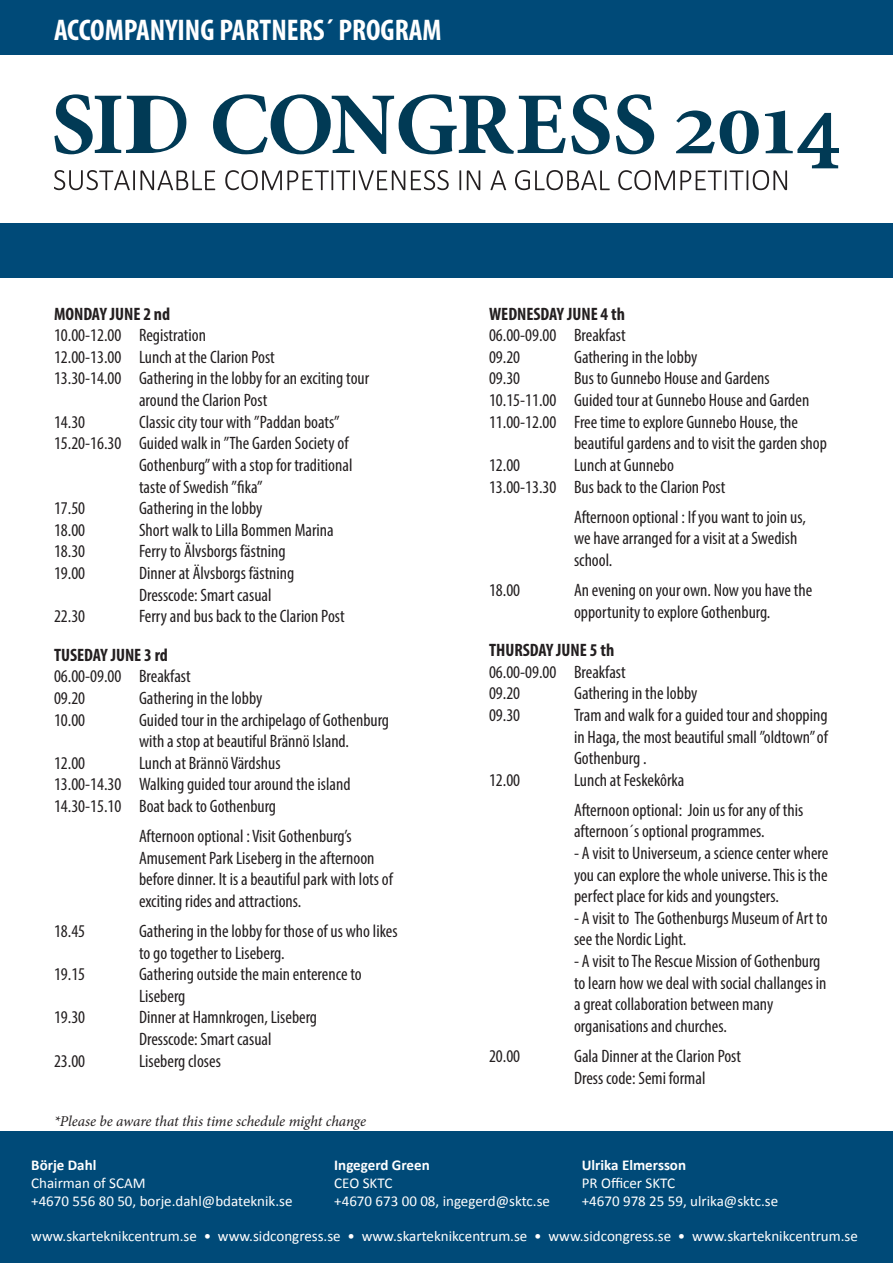
<style>
.page{position:relative;width:893px;height:1263px;background:#fff}
.page>*{position:absolute;margin:0;border:0;box-sizing:border-box;transform-origin:0 0}
.t1{font:700 condensed 30px "Myriad Pro";color:#fff}
.t2{font:condensed 18px/21.6px "Myriad Pro";color:#231f20}
.t3{font:700 condensed 18px "Myriad Pro";color:#231f20}
.t4{font:15px "Calibri";color:#fff}
.t5{font:italic 15px "Minion Pro";letter-spacing:-.005em;color:#231f20}
.t6{font:700 15px "Calibri";color:#fff}
</style>
<div class="page">
<div style="left:0;top:1131px;width:893px;height:132px;background:#004a78"></div>
<svg style="left:54px;top:170px;width:161px;height:20px"></svg>
<svg style="left:411px;top:170px;width:38px;height:20px"></svg>
<svg style="left:459px;top:170px;width:2px;height:20px"></svg>
<svg style="left:467px;top:170px;width:13px;height:20px"></svg>
<svg style="left:490px;top:170px;width:16px;height:20px"></svg>
<svg style="left:515px;top:170px;width:95px;height:20px"></svg>
<svg style="left:225px;top:170px;width:180px;height:20px"></svg>
<svg style="left:54px;top:94px;width:132px;height:60px"></svg>
<svg style="left:213px;top:94px;width:397px;height:60px"></svg>
<svg style="left:616px;top:94px;width:223px;height:96px"></svg>
<div style="left:0;top:0;width:893px;height:54px;background:#004a78"></div>
<div style="left:0;top:223px;width:893px;height:54px;background:#004a78"></div>
<p class="t1" style="left:54px;top:11px;width:389px">ACCOMPANYING PARTNERS´ PROGRAM</p>
<p class="t3" style="left:54px;top:302px;width:118px">MONDAY JUNE 2 nd</p>
<p class="t2" style="left:54px;top:324px;width:154px">10.00-12.00 Registration</p>
<p class="t2" style="left:54px;top:346px;width:222px">12.00-13.00 Lunch at the Clarion Post</p>
<p class="t2" style="left:139px;top:367px;width:232px;text-indent:-85px">13.30-14.00 Gathering in the lobby for an exciting tour around the Clarion Post</p>
<p class="t2" style="left:54px;top:411px;width:33px">14.30</p>
<p class="t2" style="left:139px;top:411px;width:202px">Classic city tour with ”Paddan boats”</p>
<p class="t2" style="left:54px;top:432px;width:300px;text-align:right">15.20-16.30 Guided walk in ”The Garden Society of<br>Gothenburg” with a stop for traditional</p>
<p class="t2" style="left:139px;top:475px;width:125px">taste of Swedish ”fika”</p>
<p class="t2" style="left:54px;top:497px;width:33px">17.50</p>
<p class="t2" style="left:139px;top:497px;width:125px">Gathering in the lobby</p>
<p class="t2" style="left:54px;top:519px;width:33px">18.00</p>
<p class="t2" style="left:139px;top:519px;width:196px">Short walk to Lilla Bommen Marina</p>
<p class="t2" style="left:54px;top:540px;width:33px">18.30</p>
<p class="t2" style="left:139px;top:540px;width:148px">Ferry to Älvsborgs fästning</p>
<p class="t2" style="left:54px;top:562px;width:33px">19.00</p>
<p class="t2" style="left:139px;top:562px;width:157px">Dinner at Älvsborgs fästning</p>
<p class="t2" style="left:139px;top:583px;width:134px">Dresscode: Smart casual</p>
<p class="t2" style="left:54px;top:605px;width:33px">22.30</p>
<p class="t2" style="left:139px;top:605px;width:207px">Ferry and bus back to the Clarion Post</p>
<p class="t3" style="left:54px;top:643px;width:116px">TUSEDAY JUNE 3 rd</p>
<p class="t2" style="left:54px;top:665px;width:138px">06.00-09.00 Breakfast</p>
<p class="t2" style="left:54px;top:687px;width:33px">09.20</p>
<p class="t2" style="left:139px;top:687px;width:125px">Gathering in the lobby</p>
<p class="t2" style="left:54px;top:708px;width:33px">10.00</p>
<p class="t2" style="left:139px;top:708px;width:252px">Guided tour in the archipelago of Gothenburg with a stop at beautiful Brännö Island.</p>
<p class="t2" style="left:54px;top:752px;width:33px">12.00</p>
<p class="t2" style="left:139px;top:752px;width:143px">Lunch at Brännö Värdshus</p>
<p class="t2" style="left:54px;top:773px;width:298px">13.00-14.30 Walking guided tour around the island</p>
<p class="t2" style="left:54px;top:795px;width:224px">14.30-15.10 Boat back to Gothenburg</p>
<p class="t2" style="left:139px;top:825px;width:214px">Afternoon optional : Visit Gothenburg’s</p>
<p class="t2" style="left:139px;top:847px;width:255px">Amusement Park Liseberg in the afternoon before dinner. It is a beautiful park with lots of exciting rides and attractions.</p>
<p class="t2" style="left:54px;top:920px;width:33px">18.45</p>
<p class="t2" style="left:139px;top:920px;width:260px">Gathering in the lobby for those of us who likes to go together to Liseberg.</p>
<p class="t2" style="left:54px;top:963px;width:33px">19.15</p>
<p class="t2" style="left:139px;top:963px;width:224px">Gathering outside the main enterence to</p>
<p class="t2" style="left:139px;top:985px;width:48px">Liseberg</p>
<p class="t2" style="left:54px;top:1006px;width:33px">19.30</p>
<p class="t2" style="left:139px;top:1006px;width:180px">Dinner at Hamnkrogen, Liseberg</p>
<p class="t2" style="left:139px;top:1028px;width:134px">Dresscode: Smart casual</p>
<p class="t2" style="left:54px;top:1049px;width:33px">23.00</p>
<p class="t2" style="left:139px;top:1049px;width:83px">Liseberg closes</p>
<p class="t5" style="left:54px;top:1111px;width:314px">*Please be aware that this time schedule might change</p>
<p class="t3" style="left:489px;top:302px;width:137px">WEDNESDAY JUNE 4 th</p>
<p class="t2" style="left:489px;top:324px;width:138px">06.00-09.00 Breakfast</p>
<p class="t2" style="left:489px;top:346px;width:33px">09.20</p>
<p class="t2" style="left:574px;top:346px;width:125px">Gathering in the lobby</p>
<p class="t2" style="left:489px;top:367px;width:33px">09.30</p>
<p class="t2" style="left:574px;top:367px;width:197px">Bus to Gunnebo House and Gardens</p>
<p class="t2" style="left:489px;top:389px;width:322px">10.15-11.00 Guided tour at Gunnebo House and Garden</p>
<p class="t2" style="left:489px;top:411px;width:311px">11.00-12.00 Free time to explore Gunnebo House, the</p>
<p class="t2" style="left:574px;top:432px;width:254px">beautiful gardens and to visit the garden shop</p>
<p class="t2" style="left:489px;top:454px;width:33px">12.00</p>
<p class="t2" style="left:574px;top:454px;width:101px">Lunch at Gunnebo</p>
<p class="t2" style="left:489px;top:475px;width:238px">13.00-13.30 Bus back to the Clarion Post</p>
<p class="t2" style="left:574px;top:506px;width:233px">Afternoon optional : If you want to join us,</p>
<p class="t2" style="left:574px;top:527px;width:225px">we have arranged for a visit at a Swedish school.</p>
<p class="t2" style="left:489px;top:579px;width:33px">18.00</p>
<p class="t2" style="left:574px;top:579px;width:240px">An evening on your own. Now you have the opportunity to explore Gothenburg.</p>
<p class="t3" style="left:489px;top:639px;width:127px">THURSDAY JUNE 5 th</p>
<p class="t2" style="left:489px;top:661px;width:138px">06.00-09.00 Breakfast</p>
<p class="t2" style="left:489px;top:682px;width:33px">09.20</p>
<p class="t2" style="left:574px;top:682px;width:125px">Gathering in the lobby</p>
<p class="t2" style="left:489px;top:704px;width:33px">09.30</p>
<p class="t2" style="left:574px;top:704px;width:255px;text-align:justify">Tram and walk for a guided tour and shopping in Haga, the most beautiful small ”oldtown” of Gothenburg .</p>
<p class="t2" style="left:489px;top:769px;width:33px">12.00</p>
<p class="t2" style="left:574px;top:769px;width:112px">Lunch at Feskekôrka</p>
<p class="t2" style="left:574px;top:799px;width:231px">Afternoon optional: Join us for any of this</p>
<p class="t2" style="left:574px;top:820px;width:192px">afternoon´s optional programmes.</p>
<p class="t2" style="left:574px;top:842px;width:256px;text-align:justify">- A visit to Universeum, a science center where you can explore the whole universe. This is the perfect place for kids and youngsters.</p>
<p class="t2" style="left:574px;top:907px;width:255px">- A visit to The Gothenburgs Museum of Art to see the Nordic Light.</p>
<p class="t2" style="left:574px;top:950px;width:254px">- A visit to The Rescue Mission of Gothenburg to learn how we deal with social challanges in a great collaboration between many</p>
<p class="t2" style="left:574px;top:1015px;width:154px">organisations and churches.</p>
<p class="t2" style="left:489px;top:1045px;width:33px">20.00</p>
<p class="t2" style="left:574px;top:1045px;width:169px">Gala Dinner at the Clarion Post</p>
<p class="t2" style="left:574px;top:1067px;width:133px">Dress code: Semi formal</p>
<p class="t6" style="left:31px;top:1155px;width:67px">Börje Dahl</p>
<p class="t6" style="left:334px;top:1155px;width:97px">Ingegerd Green</p>
<p class="t6" style="left:582px;top:1155px;width:106px">Ulrika Elmersson</p>
<p class="t4" style="left:31px;top:1173px;width:116px">Chairman of SCAM</p>
<p class="t4" style="left:334px;top:1173px;width:60px">CEO SKTC</p>
<p class="t4" style="left:582px;top:1173px;width:95px">PR Officer SKTC</p>
<p class="t4" style="left:31px;top:1191px;width:263px">+4670 556 80 50, borje.dahl@bdateknik.se</p>
<p class="t4" style="left:334px;top:1191px;width:217px">+4670 673 00 08, ingegerd@sktc.se</p>
<p class="t4" style="left:582px;top:1191px;width:198px">+4670 978 25 59, ulrika@sktc.se</p>
<p class="t4" style="left:31px;top:1226px;width:828px">www.skarteknikcentrum.se • www.sidcongress.se • www.skarteknikcentrum.se • www.sidcongress.se • www.skarteknikcentrum.se</p>
</div>
